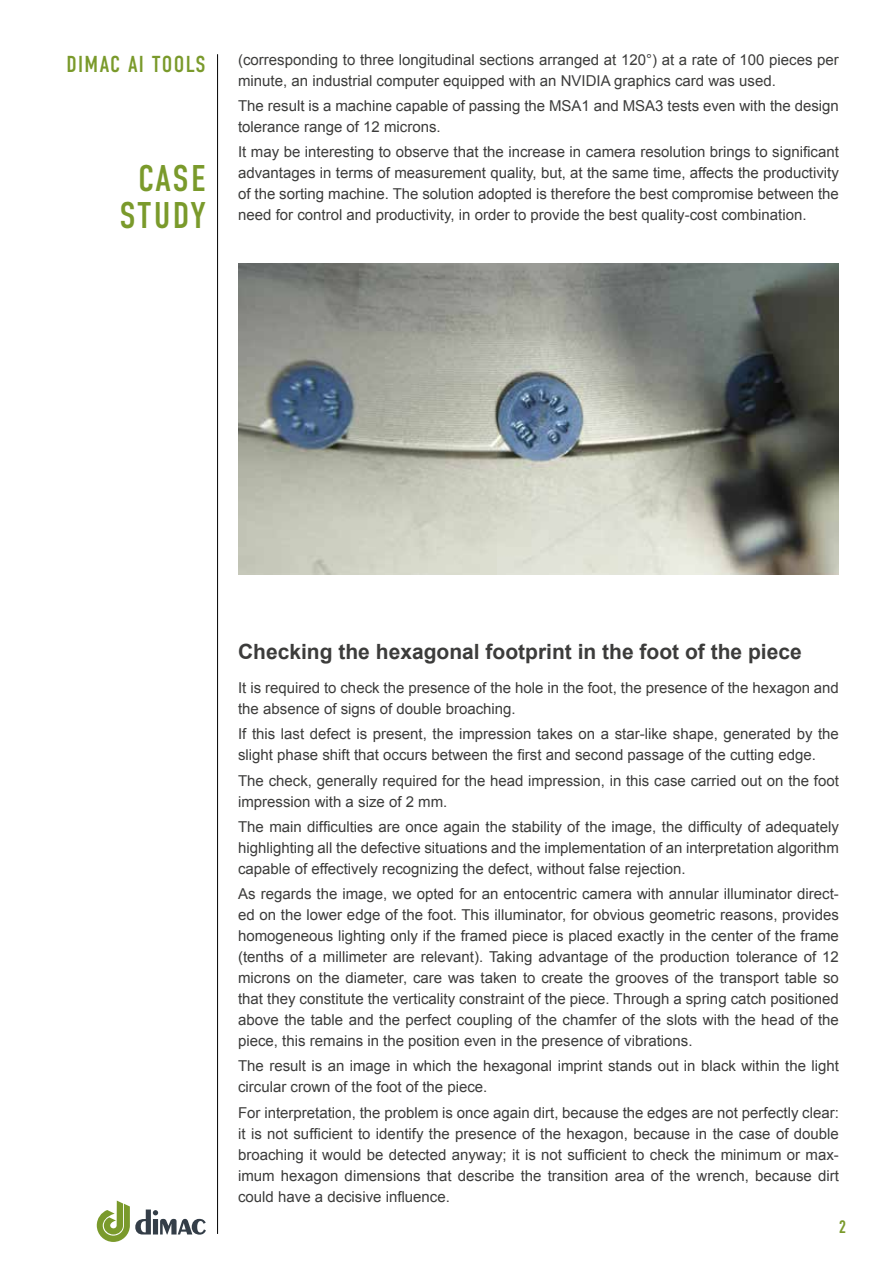
<style>
.page{position:relative;width:893px;height:1263px;background:#fff}
.page>*{position:absolute;margin:0;border:0;box-sizing:border-box;transform-origin:0 0}
.t1{font:37.2px/36.6px "DIN Condensed";letter-spacing:.045em;color:#7a9a2b;text-align:center}
.t2{font:23.1px "DIN Condensed";letter-spacing:.06em;color:#7a9a2b}
.t3{font:700 21px "Arial";color:#3c3c3b}
.t4{font:18px "DIN Condensed";color:#7a9a2b}
.t5{font:15px/21px "Arial";color:#3c3c3b}
</style>
<div class="page">
<hr style="left:217px;top:54px;width:1px;height:1180px;background:#000">
<svg style="left:97px;top:1200px;width:109px;height:42px"></svg>
<img style="left:238px;top:264px;width:601px;height:310px">
<h2 class="t2" style="left:66px;top:51px;width:141px">DIMAC AI TOOLS</h2>
<h1 class="t1" style="left:119px;top:161px;width:88px">CASE<br>STUDY</h1>
<p class="t5" style="left:238px;top:49px;width:602px">(corresponding to three longitudinal sections arranged at 120°) at a rate of 100 pieces per minute, an industrial computer equipped with an NVIDIA graphics card was used.</p>
<p class="t5" style="left:238px;top:96px;width:602px">The result is a machine capable of passing the MSA1 and MSA3 tests even with the design tolerance range of 12 microns.</p>
<p class="t5" style="left:238px;top:142px;width:602px;text-align:justify">It may be interesting to observe that the increase in camera resolution brings to significant advantages in terms of measurement quality, but, at the same time, affects the productivity of the sorting machine. The solution adopted is therefore the best compromise between the need for control and productivity, in order to provide the best quality-cost combination.</p>
<h3 class="t3" style="left:238px;top:638px;width:565px">Checking the hexagonal footprint in the foot of the piece</h3>
<p class="t5" style="left:238px;top:677px;width:602px">It is required to check the presence of the hole in the foot, the presence of the hexagon and the absence of signs of double broaching.</p>
<p class="t5" style="left:238px;top:724px;width:602px">If this last defect is present, the impression takes on a star-like shape, generated by the slight phase shift that occurs between the first and second passage of the cutting edge.</p>
<p class="t5" style="left:238px;top:770px;width:602px">The check, generally required for the head impression, in this case carried out on the foot impression with a size of 2 mm.</p>
<p class="t5" style="left:238px;top:816px;width:602px;text-align:justify">The main difficulties are once again the stability of the image, the difficulty of adequately highlighting all the defective situations and the implementation of an interpretation algorithm capable of effectively recognizing the defect, without false rejection.</p>
<p class="t5" style="left:238px;top:883px;width:602px;text-align:justify">As regards the image, we opted for an entocentric camera with annular illuminator direct&shy;ed on the lower edge of the foot. This illuminator, for obvious geometric reasons, provides homogeneous lighting only if the framed piece is placed exactly in the center of the frame (tenths of a millimeter are relevant). Taking advantage of the production tolerance of 12 microns on the diameter, care was taken to create the grooves of the transport table so that they constitute the verticality constraint of the piece. Through a spring catch positioned above the table and the perfect coupling of the chamfer of the slots with the head of the piece, this remains in the position even in the presence of vibrations.</p>
<p class="t5" style="left:238px;top:1056px;width:602px">The result is an image in which the hexagonal imprint stands out in black within the light circular crown of the foot of the piece.</p>
<p class="t5" style="left:238px;top:1102px;width:602px;text-align:justify">For interpretation, the problem is once again dirt, because the edges are not perfectly clear: it is not sufficient to identify the presence of the hexagon, because in the case of double broaching it would be detected anyway; it is not sufficient to check the minimum or max&shy;imum hexagon dimensions that describe the transition area of the wrench, because dirt could have a decisive influence.</p>
<p class="t4" style="left:839px;top:1217px;width:9px">2</p>
</div>
